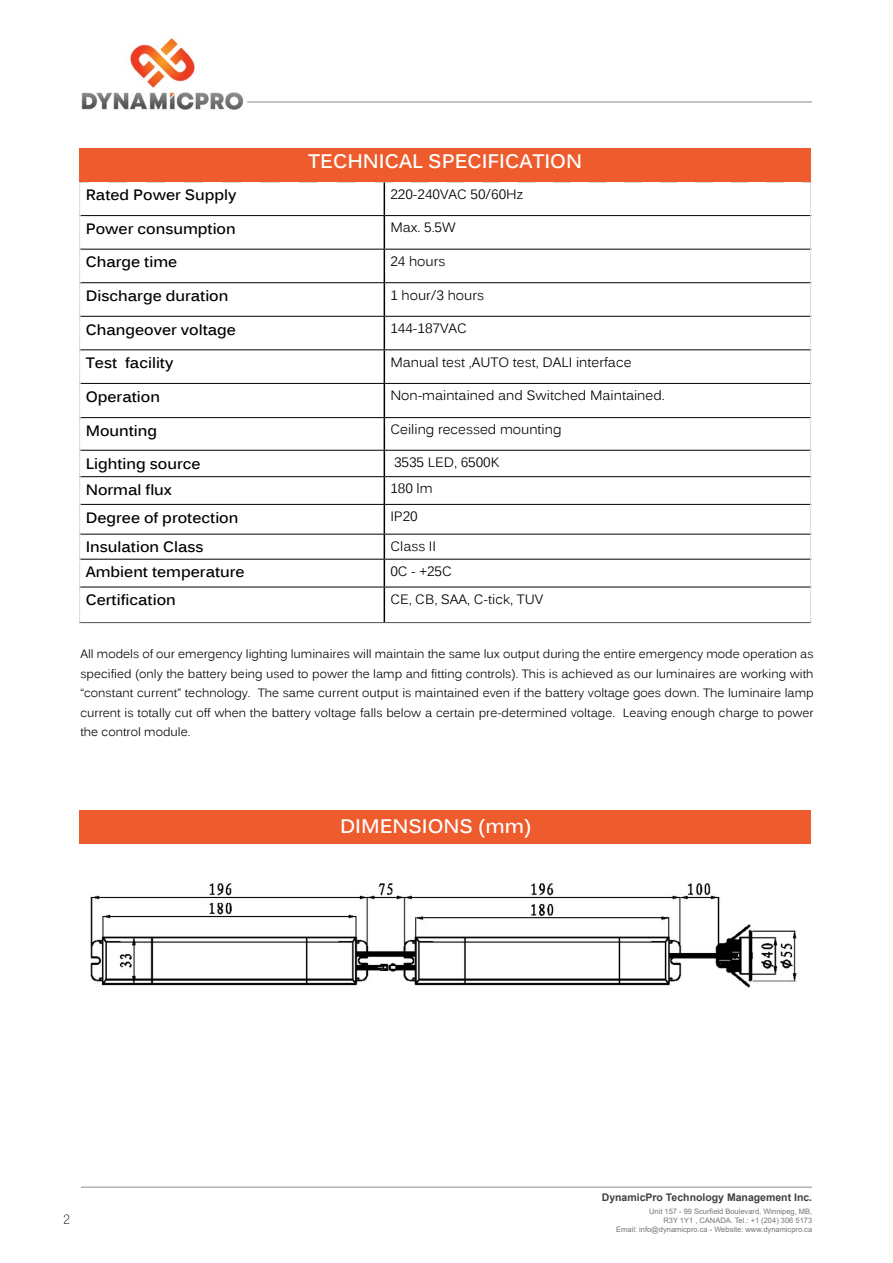
<style>
.page{position:relative;width:893px;height:1263px;background:#fff}
.page>*{position:absolute;margin:0;border:0;box-sizing:border-box;transform-origin:0 0}
.t1{font:700 19.5px "Kalinga";color:#fff}
.t2{font:700 15px "Kalinga";color:#000}
.t3{font:13.5px "Kalinga";color:#000}
.t4{font:100 condensed 13.5px "Helvetica Neue";color:#000}
.t5{font:12px/19.5px "Kalinga";color:#000;text-align:justify}
.t6{font:700 10.5px "Arial";color:#414042}
.t7{font:7.5px/9px "Arial";color:#737577;text-align:right}
</style>
<div class="page">
<hr style="left:81px;top:1186px;width:731px;height:2px;background:#afb1b4">
<hr style="left:247px;top:101px;width:565px;height:2px;background:#afb1b4">
<img style="left:81px;top:38px;width:163px;height:72px">
<div style="left:80px;top:810px;width:731px;height:33px;background:#ee5b2c"></div>
<img style="left:90px;top:883px;width:707px;height:105px">
<svg style="left:89px;top:183px;width:713px;height:439px"></svg>
<hr style="left:384px;top:182px;width:1px;height:33px;background:#000">
<hr style="left:384px;top:216px;width:1px;height:33px;background:#000">
<hr style="left:384px;top:250px;width:1px;height:32px;background:#000">
<hr style="left:384px;top:283px;width:1px;height:33px;background:#000">
<hr style="left:384px;top:317px;width:1px;height:32px;background:#000">
<hr style="left:384px;top:350px;width:1px;height:33px;background:#000">
<hr style="left:384px;top:384px;width:1px;height:33px;background:#000">
<hr style="left:384px;top:418px;width:1px;height:32px;background:#000">
<svg style="left:384px;top:451px;width:1px;height:136px"></svg>
<hr style="left:384px;top:587px;width:1px;height:35px;background:#000">
<hr style="left:80px;top:215px;width:304px;height:1px;background:#000">
<hr style="left:384px;top:215px;width:426px;height:1px;background:#000">
<hr style="left:80px;top:249px;width:304px;height:1px;background:#000">
<hr style="left:384px;top:249px;width:426px;height:1px;background:#000">
<hr style="left:80px;top:282px;width:304px;height:1px;background:#000">
<hr style="left:384px;top:282px;width:426px;height:1px;background:#000">
<hr style="left:80px;top:316px;width:304px;height:1px;background:#000">
<hr style="left:384px;top:316px;width:426px;height:1px;background:#000">
<hr style="left:80px;top:349px;width:304px;height:1px;background:#000">
<hr style="left:384px;top:349px;width:426px;height:1px;background:#000">
<hr style="left:80px;top:383px;width:304px;height:1px;background:#000">
<hr style="left:384px;top:383px;width:426px;height:1px;background:#000">
<hr style="left:80px;top:417px;width:304px;height:1px;background:#000">
<hr style="left:384px;top:417px;width:426px;height:1px;background:#000">
<hr style="left:80px;top:450px;width:304px;height:1px;background:#000">
<hr style="left:384px;top:450px;width:426px;height:1px;background:#000">
<hr style="left:80px;top:476px;width:304px;height:1px;background:#000">
<hr style="left:384px;top:476px;width:426px;height:1px;background:#000">
<hr style="left:80px;top:504px;width:304px;height:1px;background:#000">
<hr style="left:384px;top:504px;width:426px;height:1px;background:#000">
<hr style="left:80px;top:534px;width:304px;height:1px;background:#000">
<hr style="left:384px;top:534px;width:426px;height:1px;background:#000">
<hr style="left:80px;top:559px;width:304px;height:1px;background:#000">
<hr style="left:384px;top:559px;width:426px;height:1px;background:#000">
<hr style="left:80px;top:587px;width:304px;height:1px;background:#000">
<hr style="left:384px;top:587px;width:426px;height:1px;background:#000">
<hr style="left:79px;top:622px;width:305px;height:1px;background:#515254">
<hr style="left:384px;top:622px;width:427px;height:1px;background:#515254">
<svg style="left:108px;top:182px;width:248px;height:1px"></svg>
<svg style="left:411px;top:182px;width:373px;height:1px"></svg>
<svg style="left:375px;top:182px;width:18px;height:1px"></svg>
<svg style="left:79px;top:182px;width:10px;height:441px"></svg>
<svg style="left:802px;top:182px;width:9px;height:441px"></svg>
<div style="left:80px;top:148px;width:731px;height:34px;background:#ee5b2c"></div>
<h1 class="t1" style="left:308px;top:148px;width:275px">TECHNICAL SPECIFICATION</h1>
<p class="t2" style="left:86px;top:185px;width:152px">Rated Power Supply</p>
<p class="t3" style="left:390px;top:185px;width:134px">220-240VAC 50/60Hz</p>
<p class="t2" style="left:86px;top:219px;width:152px">Power consumption</p>
<p class="t3" style="left:390px;top:219px;width:67px">Max. 5.5W</p>
<p class="t2" style="left:86px;top:252px;width:93px">Charge time</p>
<p class="t3" style="left:390px;top:252px;width:57px">24 hours</p>
<p class="t2" style="left:86px;top:286px;width:144px">Discharge duration</p>
<p class="t3" style="left:390px;top:286px;width:95px">1 hour/3 hours</p>
<p class="t2" style="left:86px;top:319px;width:152px">Changeover voltage</p>
<p class="t3" style="left:390px;top:320px;width:78px">144-187VAC</p>
<p class="t2" style="left:86px;top:353px;width:89px">Test facility</p>
<p class="t3" style="left:390px;top:353px;width:243px">Manual test ,AUTO test, DALI interface</p>
<p class="t2" style="left:86px;top:387px;width:76px">Operation</p>
<p class="t3" style="left:390px;top:387px;width:276px">Non-maintained and Switched Maintained.</p>
<p class="t2" style="left:86px;top:421px;width:73px">Mounting</p>
<p class="t3" style="left:390px;top:421px;width:173px">Ceiling recessed mounting</p>
<p class="t2" style="left:86px;top:453px;width:116px">Lighting source</p>
<p class="t3" style="left:394px;top:454px;width:107px">3535 LED, 6500K</p>
<p class="t2" style="left:86px;top:480px;width:88px">Normal flux</p>
<p class="t3" style="left:390px;top:480px;width:44px">180 lm</p>
<p class="t2" style="left:86px;top:507px;width:154px">Degree of protection</p>
<p class="t3" style="left:390px;top:508px;width:29px">IP20</p>
<p class="t2" style="left:86px;top:537px;width:119px">Insulation Class</p>
<p class="t3" style="left:390px;top:537px;width:47px">Class II</p>
<p class="t2" style="left:86px;top:562px;width:161px">Ambient temperature</p>
<p class="t3" style="left:390px;top:562px;width:63px">0C - +25C</p>
<p class="t2" style="left:86px;top:590px;width:92px">Certification</p>
<p class="t3" style="left:390px;top:590px;width:155px">CE, CB, SAA, C-tick, TUV</p>
<p class="t5" style="left:80px;top:645px;width:735px">All models of our emergency lighting luminaires will maintain the same lux output during the entire emergency mode operation as specified (only the battery being used to power the lamp and fitting controls). This is achieved as our luminaires are working with “constant current” technology. The same current output is maintained even if the battery voltage goes down. The luminaire lamp current is totally cut off when the battery voltage falls below a certain pre-determined voltage. Leaving enough charge to power the control module.</p>
<h1 class="t1" style="left:340px;top:813px;width:193px">DIMENSIONS (mm)</h1>
<p class="t4" style="left:64px;top:1212px;width:8px">2</p>
<p class="t6" style="left:602px;top:1190px;width:212px">DynamicPro Technology Management Inc.</p>
<p class="t7" style="left:616px;top:1207px;width:197px">Unit 157 - 99 Scurfield Boulevard, Winnipeg, MB,<br>R3Y 1Y1 , CANADA. Tel.: +1 (204) 306 5173<br>Email: info@dynamicpro.ca - Website: www.dynamicpro.ca</p>
</div>
